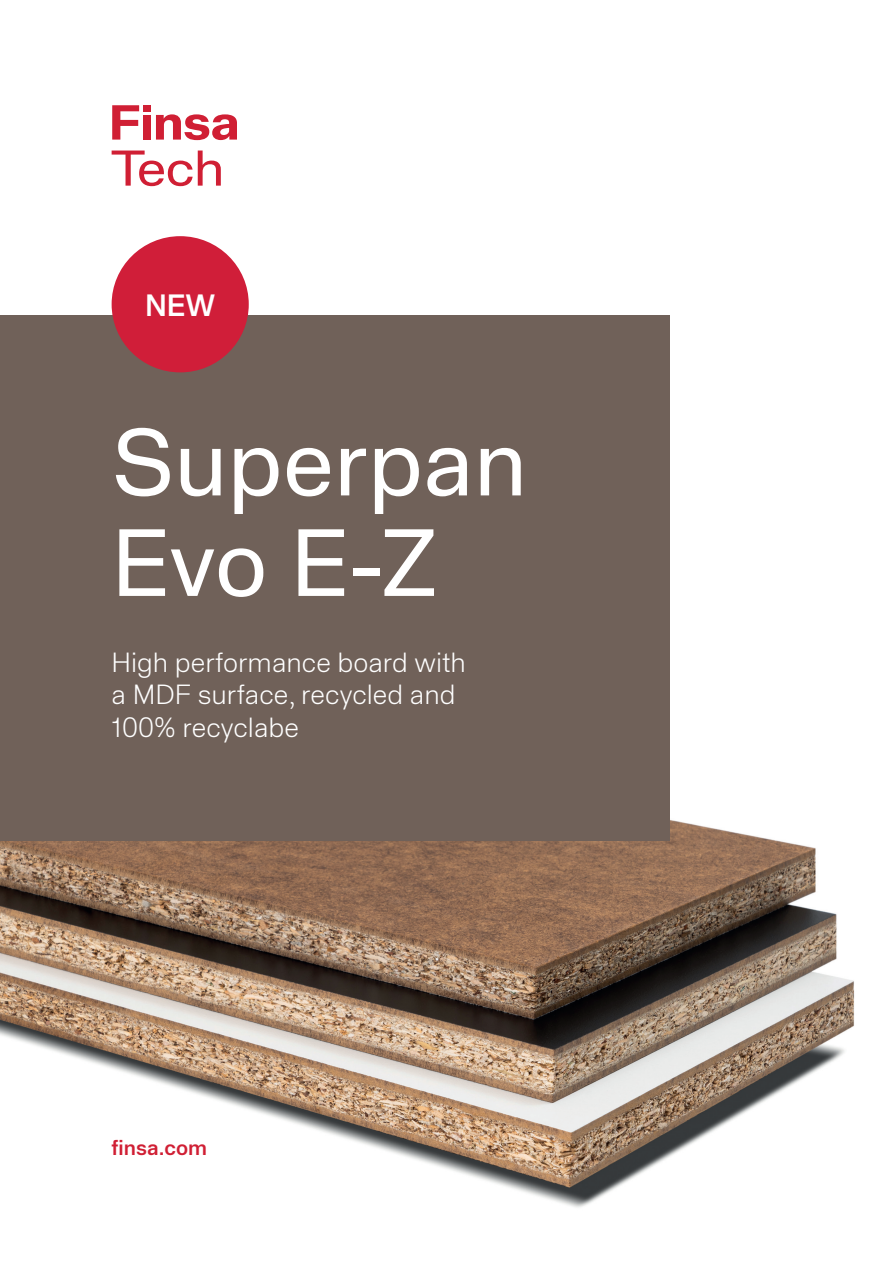
<style>
.page{position:relative;width:893px;height:1263px;background:#fff}
.page>*{position:absolute;margin:0;border:0;box-sizing:border-box;transform-origin:0 0}
.t1{font:93px/100.5px "Staff Grotesk";color:#fff}
.t2{font:500 30px "Staff Grotesk";color:#fff}
.t3{font:300 27px "Staff Grotesk";color:#fff}
.t4{font:500 21px "Staff Grotesk";color:#d01f34}
</style>
<div class="page">
<img style="left:0;top:820px;width:855px;height:388px">
<div style="left:0;top:315px;width:670px;height:526px;background:#706159"></div>
<div style="left:112px;top:236px;width:137px;height:136px;background:#d01e39;border-radius:50%"></div>
<svg style="left:112px;top:105px;width:27px;height:35px"></svg>
<div style="left:143px;top:105px;width:8px;height:6px;background:#d01f34"></div>
<div style="left:143px;top:115px;width:8px;height:25px;background:#d01f34"></div>
<svg style="left:156px;top:114px;width:81px;height:26px"></svg>
<svg style="left:112px;top:151px;width:109px;height:35px"></svg>
<p class="t2" style="left:145px;top:287px;width:72px">NEW</p>
<p class="t1" style="left:112px;top:411px;width:417px">Superpan<br>Evo E-Z</p>
<p class="t3" style="left:112px;top:646px;width:356px">High performance board with</p>
<p class="t3" style="left:112px;top:678px;width:346px">a MDF surface, recycled and</p>
<p class="t3" style="left:112px;top:710px;width:189px">100% recyclabe</p>
<p class="t4" style="left:112px;top:1134px;width:97px">finsa.com</p>
</div>
